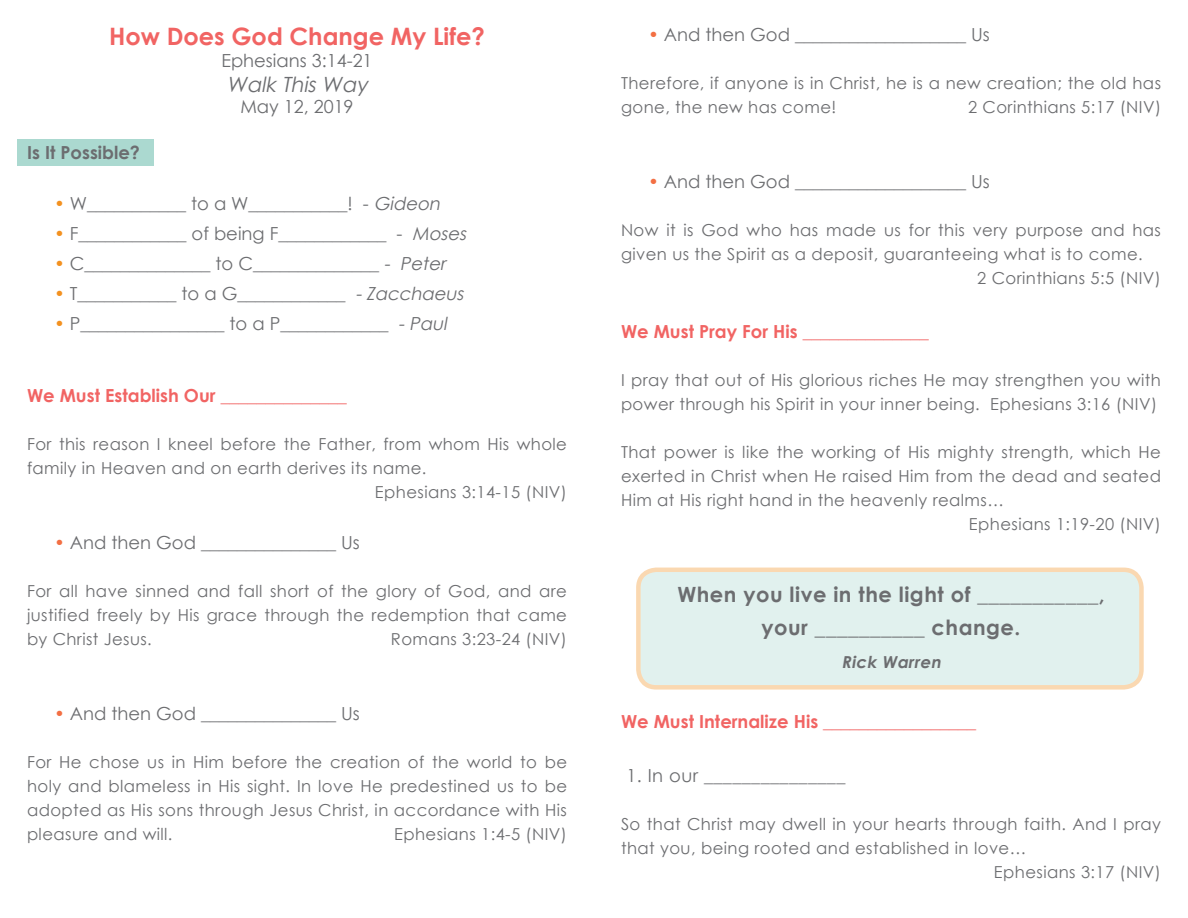
<style>
.page{position:relative;width:1188px;height:918px;background:#fff}
.page>*{position:absolute;margin:0;border:0;box-sizing:border-box;transform-origin:0 0}
.t1{font:700 24px "Century Gothic";color:#f16463}
.t2{font:700 21px "Century Gothic";letter-spacing:.025em;color:#6c6d70}
.t3{font:italic 21px "Century Gothic";color:#6c6d70}
.t4{font:18px "Century Gothic";color:#6c6d70}
.t5{font:700 18px "Century Gothic";color:#f16463}
.t6{font:700 18px "Century Gothic";color:#6c6d70}
.t7{font:16.5px/24px "Century Gothic";letter-spacing:.025em;color:#6c6d70}
.t8{font:italic 700 16.5px "Century Gothic";color:#6c6d70}
.s1{color:#f39120}
.s2{font-style:italic}
.s3{color:#f36f43}
</style>
<div class="page">
<div style="left:17px;top:139px;width:137px;height:27px;background:#abd9d0"></div>
<div style="left:638px;top:570px;width:503px;height:117px;background:#e1f1ee;border-radius:18px"></div>
<div style="left:636px;top:568px;width:508px;height:122px;border:4px solid #f39120;border-radius:18px"></div>
<p class="t1" style="left:109px;top:18px;width:377px">How Does God Change My Life?</p>
<p class="t4" style="left:221px;top:48px;width:153px">Ephesians 3:14-21</p>
<p class="t3" style="left:227px;top:70px;width:147px">Walk ThisWay</p>
<p class="t4" style="left:240px;top:94px;width:115px">May 12, 2019</p>
<p class="t6" style="left:27px;top:139px;width:115px">Is It Possible?</p>
<p class="t4" style="left:54px;top:191px;width:392px"><span class="s1">•</span> W___________ to a W___________! - <span class="s2">Gideon</span></p>
<p class="t4" style="left:54px;top:221px;width:418px"><span class="s1">•</span> F____________ of being F____________ - <span class="s2">Moses</span></p>
<p class="t4" style="left:54px;top:251px;width:397px"><span class="s1">•</span> C______________ to C______________ <span class="s2">- Peter</span></p>
<p class="t4" style="left:54px;top:281px;width:415px"><span class="s1">•</span> T___________ to a G____________ <span class="s2">-Zacchaeus</span></p>
<p class="t4" style="left:54px;top:311px;width:399px"><span class="s1">•</span> P________________ to a P____________ <span class="s2">-Paul</span></p>
<p class="t5" style="left:27px;top:382px;width:321px">We Must Establish Our ______________</p>
<p class="t7" style="left:27px;top:432px;width:542px">For this reason I kneel before the Father, from whom His whole family in Heaven and on earth derives its name.</p>
<p class="t7" style="left:375px;top:480px;width:193px">Ephesians 3:14-15 (NIV)</p>
<p class="t4" style="left:54px;top:530px;width:307px"><span class="s3">•</span> And then God _______________ Us</p>
<p class="t7" style="left:27px;top:579px;width:542px;text-align:justify">For all have sinned and fall short of the glory of God, and are justified freely by His grace through the redemption that came by Christ Jesus.</p>
<p class="t7" style="left:391px;top:627px;width:178px">Romans 3:23-24 (NIV)</p>
<p class="t4" style="left:54px;top:701px;width:307px"><span class="s3">•</span> And then God _______________ Us</p>
<p class="t7" style="left:27px;top:750px;width:542px;text-align:justify">For He chose us in Him before the creation of the world to be holy and blameless in His sight. In love He predestined us to be adopted as His sons through Jesus Christ, in accordance with His pleasure and will.</p>
<p class="t7" style="left:394px;top:822px;width:174px">Ephesians 1:4-5 (NIV)</p>
<p class="t4" style="left:648px;top:21px;width:343px"><span class="s3">•</span> And then God ___________________ Us</p>
<p class="t7" style="left:621px;top:70px;width:542px">Therefore, if anyone is in Christ, he is a new creation; the old has gone, the new has come!</p>
<p class="t7" style="left:968px;top:94px;width:194px">2 Corinthians 5:17 (NIV)</p>
<p class="t4" style="left:648px;top:168px;width:343px"><span class="s3">•</span> And then God ___________________ Us</p>
<p class="t7" style="left:621px;top:217px;width:542px">Now it is God who has made us for this very purpose and has given us the Spirit as a deposit, guaranteeing what is to come.</p>
<p class="t7" style="left:977px;top:265px;width:185px">2 Corinthians 5:5 (NIV)</p>
<p class="t5" style="left:621px;top:317px;width:309px">We Must Pray For His ______________</p>
<p class="t7" style="left:621px;top:367px;width:542px">I pray that out of His glorious riches He may strengthen you with power through his Spirit in your inner being. Ephesians 3:16 (NIV)</p>
<p class="t7" style="left:621px;top:439px;width:542px;text-align:justify">That power is like the working of His mighty strength, which He exerted in Christ when He raised Him from the dead and seated Him at His right hand in the heavenly realms…</p>
<p class="t7" style="left:969px;top:511px;width:193px">Ephesians 1:19-20 (NIV)</p>
<p class="t2" style="left:677px;top:578px;width:429px">When you live in the light of ___________,</p>
<p class="t2" style="left:762px;top:611px;width:260px">your __________ change.</p>
<p class="t8" style="left:841px;top:649px;width:104px">Rick Warren</p>
<p class="t5" style="left:621px;top:707px;width:357px">We Must Internalize His _________________</p>
<p class="t4" style="left:626px;top:762px;width:220px">1. In our _______________</p>
<p class="t7" style="left:621px;top:811px;width:542px">So that Christ may dwell in your hearts through faith. And I pray that you, being rooted and established in love…</p>
<p class="t7" style="left:994px;top:859px;width:168px">Ephesians 3:17 (NIV)</p>
</div>
